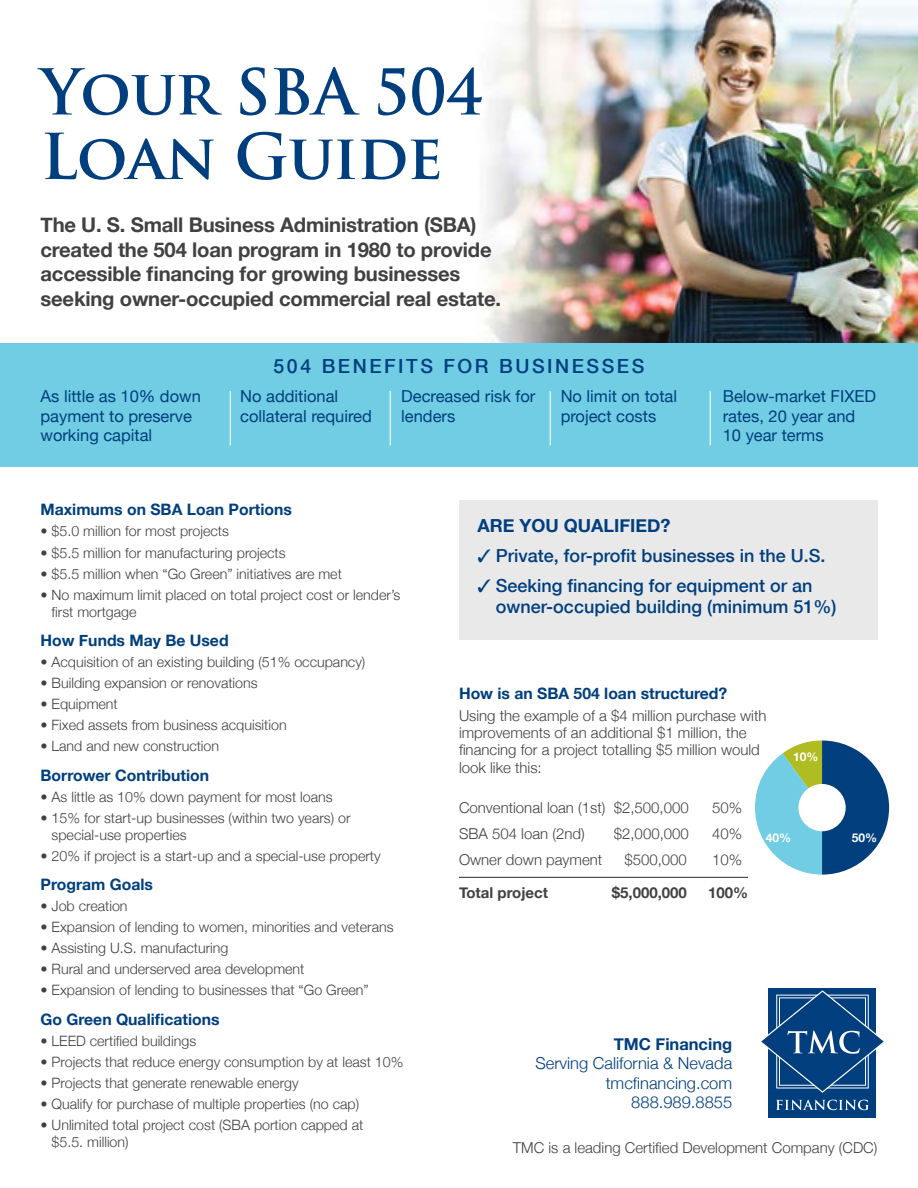
<style>
.page{position:relative;width:918px;height:1188px;background:#fff}
.page>*{position:absolute;margin:0;border:0;box-sizing:border-box;transform-origin:0 0}
.t1{font:700 61.5px/64.5px "Trajan Pro";letter-spacing:-.01em;color:#003e7e}
.t2{font:700 20.25px/24.8px "Helvetica Neue";letter-spacing:-.01em;color:#414042}
.t3{font:500 19.5px "Helvetica Neue";letter-spacing:.13em;color:#003e7e}
.t4{font:500 18px/21px "Helvetica Neue";color:#003e7e}
.t5{font:700 18px "Helvetica Neue";color:#003e7e}
.t6{font:16.5px/19.5px "Helvetica Neue";color:#003e7e}
.t7{font:300 16.5px/19.5px "Helvetica Neue";color:#003e7e;text-align:right}
.t8{font:700 16.5px "Helvetica Neue";color:#003e7e}
.t9{font:700 15.75px "Helvetica Neue";color:#003e7e}
.t10{font:300 15px/17.2px "Helvetica Neue";color:#414042}
.t11{font:700 15px "Helvetica Neue";color:#414042}
.t12{font:300 14.25px/17.2px "Helvetica Neue";color:#414042}
.t13{font:700 12px "Helvetica Neue";color:#fff}
</style>
<div class="page">
<img style="left:485px;top:0;width:433px;height:343px">
<div style="left:769px;top:988px;width:107px;height:130px;background:#003e7e"></div>
<svg style="left:776px;top:1100px;width:93px;height:10px"></svg>
<svg style="left:761px;top:990px;width:123px;height:103px"></svg>
<div style="left:0;top:343px;width:918px;height:124px;background:#70cde3"></div>
<hr style="left:230px;top:391px;width:1px;height:55px;background:#fff">
<hr style="left:390px;top:391px;width:1px;height:55px;background:#fff">
<hr style="left:550px;top:391px;width:1px;height:55px;background:#fff">
<hr style="left:710px;top:391px;width:1px;height:55px;background:#fff">
<div style="left:459px;top:500px;width:419px;height:140px;background:#e9e9ea"></div>
<hr style="left:459px;top:877px;width:289px;height:1px;background:#414042">
<svg style="left:755px;top:741px;width:134px;height:134px"></svg>
<div style="left:798px;top:784px;width:48px;height:47px;background:#fff;border-radius:50%"></div>
<h1 class="t1" style="left:40px;top:61px;width:444px">Your SBA 504<br>Loan Guide</h1>
<h2 class="t2" style="left:40px;top:212px;width:462px">The U. S. Small Business Administration (SBA) created the 504 loan program in 1980 to provide accessible financing for growing businesses seeking owner-occupied commercial real estate.</h2>
<h3 class="t3" style="left:274px;top:354px;width:372px">504 BENEFITS FOR BUSINESSES</h3>
<p class="t6" style="left:40px;top:387px;width:162px">As little as 10% down payment to preserve working capital</p>
<p class="t6" style="left:240px;top:387px;width:133px">No additional collateral required</p>
<p class="t6" style="left:723px;top:387px;width:155px">Below-market FIXED rates, 20 year and<br>10 year terms</p>
<p class="t6" style="left:401px;top:387px;width:136px">Decreased risk for lenders</p>
<p class="t6" style="left:561px;top:387px;width:118px">No limit on total project costs</p>
<p class="t9" style="left:40px;top:500px;width:253px">Maximums on SBA Loan Portions</p>
<p class="t12" style="left:40px;top:522px;width:190px">• $5.0 million for most projects</p>
<p class="t12" style="left:40px;top:544px;width:247px">• $5.5 million for manufacturing projects</p>
<p class="t12" style="left:40px;top:565px;width:303px">• $5.5 million when “Go Green” initiatives are met</p>
<p class="t12" style="left:52px;top:586px;width:350px;text-indent:-11px">• No maximum limit placed on total project cost or lender’s first mortgage</p>
<p class="t9" style="left:40px;top:631px;width:190px">How Funds May Be Used</p>
<p class="t12" style="left:40px;top:653px;width:326px">• Acquisition of an existing building (51% occupancy)</p>
<p class="t12" style="left:40px;top:674px;width:219px">• Building expansion or renovations</p>
<p class="t12" style="left:40px;top:695px;width:79px">• Equipment</p>
<p class="t12" style="left:40px;top:716px;width:248px">• Fixed assets from business acquisition</p>
<p class="t12" style="left:40px;top:737px;width:180px">• Land and new construction</p>
<p class="t9" style="left:40px;top:765px;width:170px">Borrower Contribution</p>
<p class="t12" style="left:40px;top:788px;width:294px">• As little as 10% down payment for most loans</p>
<p class="t12" style="left:52px;top:809px;width:301px;text-indent:-11px">• 15% for start-up businesses (within two years) or special-use properties</p>
<p class="t12" style="left:40px;top:847px;width:342px">• 20% if project is a start-up and a special-use property</p>
<p class="t9" style="left:40px;top:875px;width:114px">Program Goals</p>
<p class="t12" style="left:40px;top:897px;width:89px">• Job creation</p>
<p class="t12" style="left:40px;top:918px;width:355px">• Expansion of lending to women, minorities and veterans</p>
<p class="t12" style="left:40px;top:939px;width:189px">• Assisting U.S. manufacturing</p>
<p class="t12" style="left:40px;top:960px;width:265px">• Rural and underserved area development</p>
<p class="t12" style="left:40px;top:981px;width:330px">• Expansion of lending to businesses that “Go Green”</p>
<p class="t9" style="left:40px;top:1009px;width:181px">Go Green Qualifications</p>
<p class="t12" style="left:40px;top:1032px;width:157px">• LEED certified buildings</p>
<p class="t12" style="left:40px;top:1053px;width:364px">• Projects that reduce energy consumption by at least 10%</p>
<p class="t12" style="left:40px;top:1074px;width:260px">• Projects that generate renewable energy</p>
<p class="t12" style="left:40px;top:1095px;width:320px">• Qualify for purchase of multiple properties (no cap)</p>
<p class="t12" style="left:52px;top:1116px;width:313px;text-indent:-11px">• Unlimited total project cost (SBA portion capped at $5.5. million)</p>
<p class="t5" style="left:477px;top:514px;width:194px">ARE YOU QUALIFIED?</p>
<p class="t4" style="left:477px;top:545px;width:350px">✓ Private, for-profit businesses in the U.S.</p>
<p class="t4" style="left:496px;top:575px;width:342px;text-indent:-19px">✓ Seeking financing for equipment or an owner-occupied building (minimum 51%)</p>
<p class="t9" style="left:459px;top:684px;width:270px">How is an SBA 504 loan structured?</p>
<p class="t10" style="left:459px;top:707px;width:309px">Using the example of a $4 million purchase with improvements of an additional $1 million, the financing for a project totalling $5 million would look like this:</p>
<p class="t10" style="left:459px;top:798px;width:231px">Conventional loan (1st) $2,500,000</p>
<p class="t10" style="left:712px;top:798px;width:32px">50%</p>
<p class="t10" style="left:459px;top:825px;width:127px">SBA 504 loan (2nd)</p>
<p class="t10" style="left:614px;top:825px;width:77px">$2,000,000</p>
<p class="t10" style="left:712px;top:825px;width:32px">40%</p>
<p class="t10" style="left:459px;top:851px;width:145px">Owner down payment</p>
<p class="t10" style="left:624px;top:851px;width:64px">$500,000</p>
<p class="t10" style="left:712px;top:851px;width:32px">10%</p>
<p class="t11" style="left:459px;top:884px;width:91px">Total project</p>
<p class="t11" style="left:612px;top:884px;width:77px">$5,000,000</p>
<p class="t11" style="left:708px;top:884px;width:42px">100%</p>
<p class="t13" style="left:793px;top:750px;width:27px">10%</p>
<p class="t13" style="left:766px;top:831px;width:27px">40%</p>
<p class="t13" style="left:852px;top:831px;width:27px">50%</p>
<p class="t8" style="left:614px;top:1034px;width:120px">TMC Financing</p>
<p class="t7" style="left:535px;top:1053px;width:198px">Serving California &amp; Nevada tmcfinancing.com<br>888.989.8855</p>
<p class="t10" style="left:513px;top:1139px;width:366px">TMC is a leading Certified Development Company (CDC)</p>
</div>
